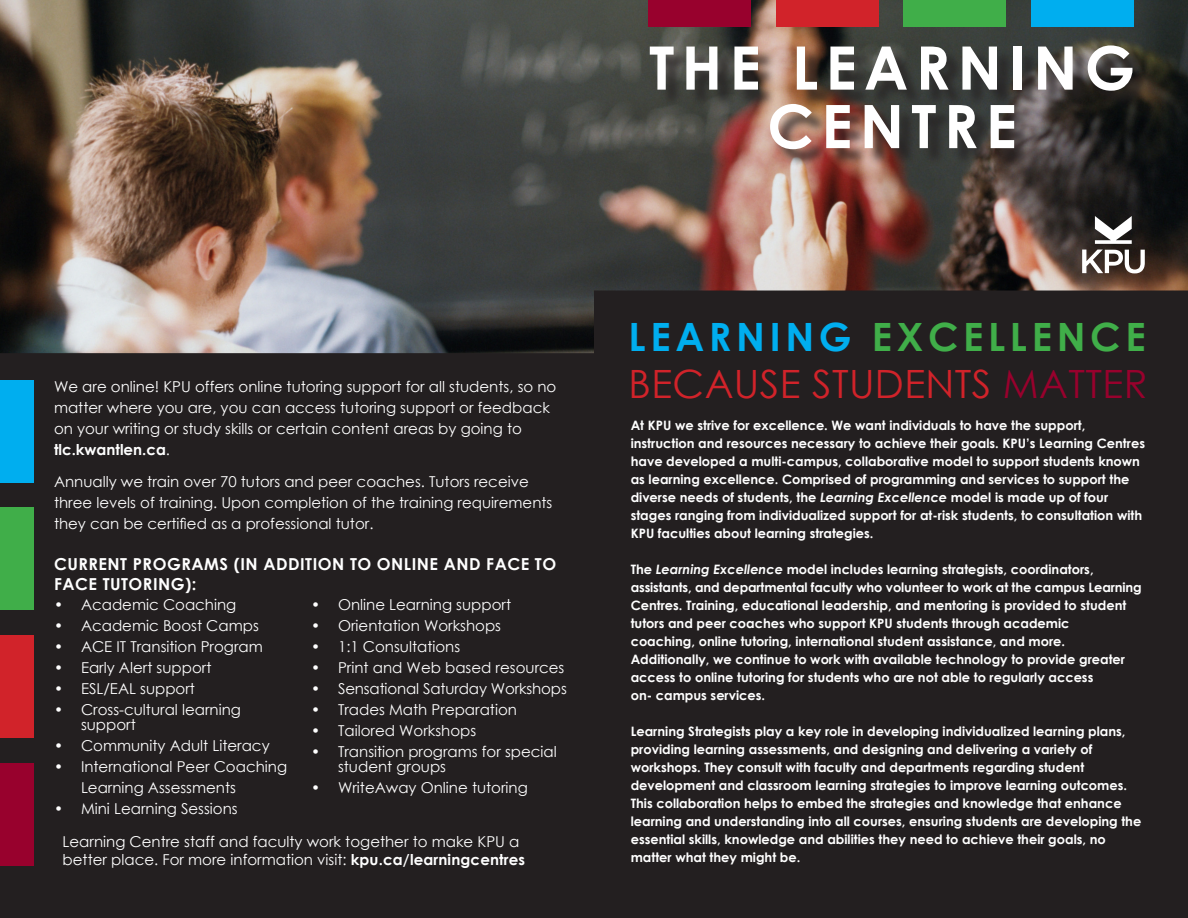
<style>
.page{position:relative;width:1188px;height:918px;background:#fff}
.page>*{position:absolute;margin:0;border:0;box-sizing:border-box;transform-origin:0 0}
.t1{font:700 60px/58.5px "Century Gothic";letter-spacing:.12em;color:#fff;text-align:center}
.t2{font:39px/46.8px "Century Gothic";letter-spacing:.01em;color:#d1232a}
.t3{font:700 16.5px/19.8px "Century Gothic";letter-spacing:.03em;color:#fff}
.t4{font:15px/21px "Century Gothic";color:#fff}
.t5{font:700 12.9px/18px "Century Gothic";color:#fff}
.s1{font-weight:700}
.s2{font-weight:700;color:#00aeef}
.s3{font-weight:700;color:#40ae49}
.s4{color:#98012d}
.s5{font-style:italic}
</style>
<div class="page">
<img style="left:0;top:0;width:1188px;height:291px">
<div style="left:0;top:291px;width:1188px;height:483px;background:#231f20"></div>
<div style="left:0;top:774px;width:1188px;height:144px;background:#231f20"></div>
<svg style="left:1095px;top:216px;width:37px;height:28px"></svg>
<svg style="left:1082px;top:250px;width:63px;height:23px"></svg>
<div style="left:0;top:380px;width:33px;height:103px;background:#00aeef"></div>
<div style="left:0;top:507px;width:33px;height:103px;background:#40ae49"></div>
<div style="left:0;top:635px;width:33px;height:103px;background:#d1232a"></div>
<div style="left:0;top:763px;width:33px;height:103px;background:#98012d"></div>
<div style="left:652px;top:48px;width:499px;height:120px;background:#231f20;opacity:.75"></div>
<div style="left:1031px;top:0;width:103px;height:27px;background:#00aeef"></div>
<div style="left:904px;top:0;width:102px;height:27px;background:#40ae49"></div>
<div style="left:776px;top:0;width:103px;height:27px;background:#d1232a"></div>
<div style="left:648px;top:0;width:103px;height:27px;background:#98012d"></div>
<p class="t1" style="left:649px;top:36px;width:488px">THE LEARNING<br>CENTRE</p>
<p class="t4" style="left:54px;top:376px;width:504px">We are online! KPU offers online tutoring support for all students, so no matter where you are, you can access tutoring support or feedback on your writing or study skills or certain content areas by going to <span class="s1">tlc.kwantlen.ca</span>.</p>
<p class="t4" style="left:54px;top:471px;width:500px">Annually we train over 70 tutors and peer coaches. Tutors receive three levels of training. Upon completion of the training requirements they can be certified as a professional tutor.</p>
<p class="t3" style="left:54px;top:553px;width:504px">CURRENT PROGRAMS (IN ADDITION TO ONLINE AND FACE TO<br>FACE TUTORING):</p>
<p class="t4" style="left:54px;top:593px;width:184px">• Academic Coaching</p>
<p class="t4" style="left:54px;top:614px;width:206px">• Academic Boost Camps</p>
<p class="t4" style="left:54px;top:635px;width:210px">• ACE IT Transition Program</p>
<p class="t4" style="left:54px;top:656px;width:159px">• Early Alert support</p>
<p class="t4" style="left:54px;top:677px;width:143px">• ESL/EAL support</p>
<p class="t4" style="left:81px;top:701px;width:162px;line-height:15px;text-indent:-27px">• Cross-cultural learning support</p>
<p class="t4" style="left:54px;top:734px;width:217px">• Community Adult Literacy</p>
<p class="t4" style="left:81px;top:755px;width:208px;text-indent:-27px">• International Peer Coaching<br>Learning Assessments</p>
<p class="t4" style="left:54px;top:797px;width:185px">• Mini Learning Sessions</p>
<p class="t4" style="left:311px;top:594px;width:202px">• Online Learning support</p>
<p class="t4" style="left:311px;top:615px;width:192px">• Orientation Workshops</p>
<p class="t4" style="left:311px;top:636px;width:151px">• 1:1 Consultations</p>
<p class="t4" style="left:311px;top:657px;width:255px">• Print and Web based resources</p>
<p class="t4" style="left:311px;top:678px;width:257px">• Sensational Saturday Workshops</p>
<p class="t4" style="left:311px;top:699px;width:208px">• Trades Math Preparation</p>
<p class="t4" style="left:311px;top:720px;width:167px">• Tailored Workshops</p>
<p class="t4" style="left:338px;top:744px;width:220px;line-height:15px;text-indent:-27px">• Transition programs for special student groups</p>
<p class="t4" style="left:311px;top:777px;width:218px">• WriteAway Online tutoring</p>
<p class="t4" style="left:63px;top:832px;width:464px;line-height:18px">Learning Centre staff and faculty work together to make KPU a better place. For more information visit: <span class="s1">kpu.ca/learningcentres</span></p>
<p class="t2" style="left:629px;top:313px;width:520px"><span class="s2">LEARNING</span> <span class="s3">EXCELLENCE<br></span>BECAUSE STUDENTS <span class="s4">MATTER</span></p>
<p class="t5" style="left:631px;top:416px;width:516px">At KPU we strive for excellence. We want individuals to have the support, instruction and resources necessary to achieve their goals. KPU’s Learning Centres have developed a multi-campus, collaborative model to support students known as learning excellence. Comprised of programming and services to support the diverse needs of students, the <span class="s5">Learning Excellence</span> model is made up of four stages ranging from individualized support for at-risk students, to consultation with KPU faculties about learning strategies.</p>
<p class="t5" style="left:631px;top:560px;width:512px">The <span class="s5">Learning Excellence</span> model includes learning strategists, coordinators, assistants, and departmental faculty who volunteer to work at the campus Learning Centres. Training, educational leadership, and mentoring is provided to student tutors and peer coaches who support KPU students through academic<br>coaching, online tutoring, international student assistance, and more.<br>Additionally, we continue to work with available technology to provide greater access to online tutoring for students who are not able to regularly access<br>on- campus services.</p>
<p class="t5" style="left:631px;top:722px;width:512px">Learning Strategists play a key role in developing individualized learning plans, providing learning assessments, and designing and delivering a variety of workshops. They consult with faculty and departments regarding student development and classroom learning strategies to improve learning outcomes.<br>This collaboration helps to embed the strategies and knowledge that enhance learning and understanding into all courses, ensuring students are developing the essential skills, knowledge and abilities they need to achieve their goals, no matter what they might be.</p>
</div>
